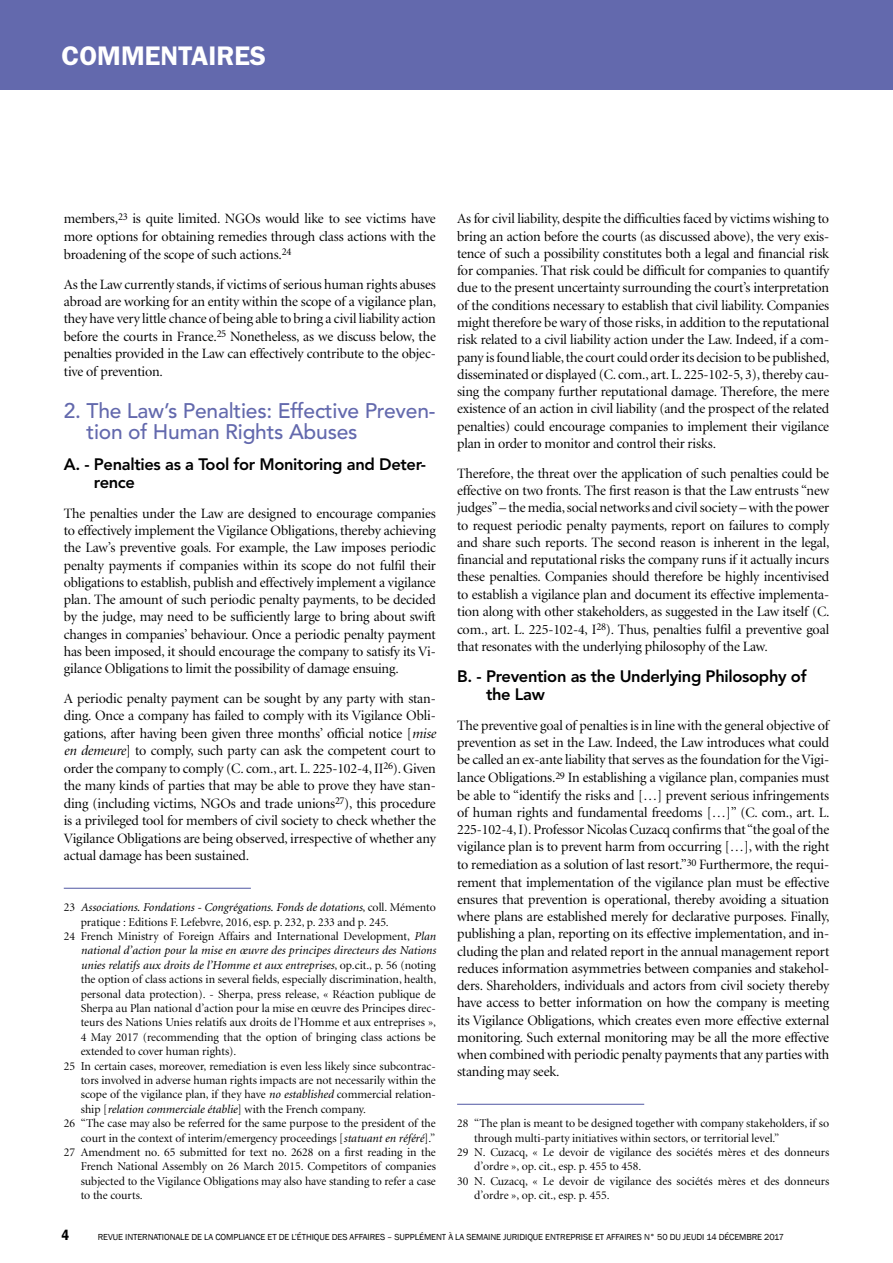
<style>
.page{position:relative;width:893px;height:1263px;background:#fff}
.page>*{position:absolute;margin:0;border:0;box-sizing:border-box;transform-origin:0 0}
.t1{font:600 27px "ITC Franklin Gothic Std";color:#fff}
.t2{font:500 21px/21px "Avenir LT";letter-spacing:-.01em;color:#6369ad}
.t3{font:800 16.5px/18px "Avenir LT";letter-spacing:-.02em;color:#000}
.t4{font:600 condensed 15px "Franklin Gothic";color:#000}
.t5{font:14.25px/17.4px "Minion Display";letter-spacing:-.01em;color:#000;text-align:justify}
.t6{font:12px/14.4px "Minion Display";color:#000}
.t7{font:italic 12px/14.4px "Minion";color:#000}
.t8{font:9px "Franklin Gothic";letter-spacing:-.01em;color:#000}
.s1{font-style:italic}
.s2{font-family:"Minion Display";font-style:normal}
.s3{font-family:"Minion";font-style:italic}
</style>
<div class="page">
<div style="left:0;top:0;width:893px;height:89px;background:#6369ad"></div>
<hr style="left:64px;top:888px;width:187px;height:1px;background:#6369ad">
<hr style="left:457px;top:1104px;width:187px;height:1px;background:#6369ad">
<h1 class="t1" style="left:62px;top:40px;width:206px">COMMENTAIRES</h1>
<p class="t5" style="left:64px;top:211px;width:374px">members,<sup>23</sup> is quite limited. NGOs would like to see victims have more options for obtaining remedies through class actions with the broadening of the scope of such actions.<sup>24</sup></p>
<p class="t5" style="left:64px;top:276px;width:374px">As the Law currently stands, if victims of serious human rights abuses abroad are working for an entity within the scope of a vigilance plan, they have very little chance of being able to bring a civil liability action before the courts in France.<sup>25</sup> Nonetheless, as we discuss below, the penalties provided in the Law can effectively contribute to the objec&shy;tive of prevention.</p>
<h2 class="t2" style="left:87px;top:401px;width:350px;text-indent:-23px">2. The Law’s Penalties: Effective Preven&shy;tion of Human Rights Abuses</h2>
<p class="t3" style="left:94px;top:455px;width:334px;text-indent:-30px">A. - Penalties as a Tool for Monitoring and Deter&shy;rence</p>
<p class="t5" style="left:64px;top:505px;width:374px">The penalties under the Law are designed to encourage companies to effectively implement the Vigilance Obligations, thereby achieving the Law’s preventive goals. For example, the Law imposes periodic penalty payments if companies within its scope do not fulfil their obligations to establish, publish and effectively implement a vigilance plan. The amount of such periodic penalty payments, to be decided by the judge, may need to be sufficiently large to bring about swift changes in companies’ behaviour. Once a periodic penalty payment has been imposed, it should encourage the company to satisfy its Vi&shy;gilance Obligations to limit the possibility of damage ensuing.</p>
<p class="t5" style="left:64px;top:690px;width:374px">A periodic penalty payment can be sought by any party with stan&shy;ding. Once a company has failed to comply with its Vigilance Obli&shy;gations, after having been given three months’ official notice [<span class="s1">mise en demeure</span>] to comply, such party can ask the competent court to order the company to comply (C. com., art. L. 225-102-4, II<sup>26</sup>). Given the many kinds of parties that may be able to prove they have stan&shy;ding (including victims, NGOs and trade unions<sup>27</sup>), this procedure is a privileged tool for members of civil society to check whether the Vigilance Obligations are being observed, irrespective of whether any actual damage has been sustained.</p>
<p class="t7" style="left:64px;top:900px;width:374px"><span class="s2">23</span> Associations. Fondations - Congrégations. Fonds de dotations<span class="s2">, coll. Mémento</span></p>
<p class="t6" style="left:64px;top:915px;width:374px;text-indent:17px">pratique : Editions F. Lefebvre, 2016, esp. p. 232, p. 233 and p. 245.<br>24 French Ministry of Foreign Affairs and International Development, <span class="s3">Plan</span></p>
<p class="t7" style="left:81px;top:944px;width:357px">national d’action pour la mise en œuvre des principes directeurs des Nations unies relatifs aux droits de l’Homme et aux entreprises<span class="s2">, op.cit., p. 56 (noting</span></p>
<p class="t6" style="left:81px;top:972px;width:357px">the option of class actions in several fields, especially discrimination, health,</p>
<p class="t6" style="left:81px;top:987px;width:357px">personal data protection). - Sherpa, press release, « Réaction publique de</p>
<p class="t6" style="left:81px;top:1001px;width:356px">Sherpa au Plan national d’action pour la mise en œuvre des Principes direc-</p>
<p class="t6" style="left:81px;top:1016px;width:357px">teurs des Nations Unies relatifs aux droits de l’Homme et aux entreprises »,</p>
<p class="t6" style="left:81px;top:1030px;width:357px">4 May 2017 (recommending that the option of bringing class actions be</p>
<p class="t6" style="left:81px;top:1044px;width:157px">extended to cover human rights).</p>
<p class="t6" style="left:64px;top:1059px;width:374px">25 In certain cases, moreover, remediation is even less likely since subcontrac-</p>
<p class="t6" style="left:81px;top:1073px;width:357px">tors involved in adverse human rights impacts are not necessarily within the</p>
<p class="t6" style="left:81px;top:1088px;width:357px">scope of the vigilance plan, if they have <span class="s3">no established</span> commercial relation-</p>
<p class="t6" style="left:81px;top:1102px;width:287px">ship [<span class="s3">relation commerciale établie</span>] with the French company.</p>
<p class="t6" style="left:64px;top:1116px;width:373px">26 “The case may also be referred for the same purpose to the president of the</p>
<p class="t6" style="left:81px;top:1131px;width:356px">court in the context of interim/emergency proceedings [<span class="s3">statuant en référé</span>].”</p>
<p class="t6" style="left:64px;top:1145px;width:374px">27 Amendment no. 65 submitted for text no. 2628 on a first reading in the</p>
<p class="t6" style="left:81px;top:1160px;width:357px">French National Assembly on 26 March 2015. Competitors of companies</p>
<p class="t6" style="left:81px;top:1174px;width:357px">subjected to the Vigilance Obligations may also have standing to refer a case</p>
<p class="t6" style="left:81px;top:1188px;width:63px">to the courts.</p>
<p class="t5" style="left:457px;top:211px;width:374px">As for civil liability, despite the difficulties faced by victims wishing to bring an action before the courts (as discussed above), the very exis&shy;tence of such a possibility constitutes both a legal and financial risk for companies. That risk could be difficult for companies to quantify due to the present uncertainty surrounding the court’s interpretation of the conditions necessary to establish that civil liability. Companies might therefore be wary of those risks, in addition to the reputational risk related to a civil liability action under the Law. Indeed, if a com&shy;pany is found liable, the court could order its decision to be published, disseminated or displayed (C. com., art. L. 225-102-5, 3), thereby cau&shy;sing the company further reputational damage. Therefore, the mere existence of an action in civil liability (and the prospect of the related penalties) could encourage companies to implement their vigilance plan in order to monitor and control their risks.</p>
<p class="t5" style="left:457px;top:465px;width:374px">Therefore, the threat over the application of such penalties could be effective on two fronts. The first reason is that the Law entrusts “new judges” – the media, social networks and civil society – with the power to request periodic penalty payments, report on failures to comply and share such reports. The second reason is inherent in the legal, financial and reputational risks the company runs if it actually incurs these penalties. Companies should therefore be highly incentivised to establish a vigilance plan and document its effective implementa&shy;tion along with other stakeholders, as suggested in the Law itself (C. com., art. L. 225-102-4, I<sup>28</sup>). Thus, penalties fulfil a preventive goal that resonates with the underlying philosophy of the Law.</p>
<p class="t3" style="left:486px;top:667px;width:322px;text-indent:-29px">B. - Prevention as the Underlying Philosophy of the Law</p>
<p class="t5" style="left:457px;top:717px;width:374px">The preventive goal of penalties is in line with the general objective of prevention as set in the Law. Indeed, the Law introduces what could be called an ex-ante liability that serves as the foundation for the Vigi&shy;lance Obligations.<sup>29</sup> In establishing a vigilance plan, companies must be able to “identify the risks and […] prevent serious infringements of human rights and fundamental freedoms […]” (C. com., art. L.<br>225-102-4, I). Professor Nicolas Cuzacq confirms that “the goal of the vigilance plan is to prevent harm from occurring […], with the right to remediation as a solution of last resort.”<sup>30</sup> Furthermore, the requi&shy;rement that implementation of the vigilance plan must be effective ensures that prevention is operational, thereby avoiding a situation where plans are established merely for declarative purposes. Finally, publishing a plan, reporting on its effective implementation, and in&shy;cluding the plan and related report in the annual management report reduces information asymmetries between companies and stakehol&shy;ders. Shareholders, individuals and actors from civil society thereby have access to better information on how the company is meeting its Vigilance Obligations, which creates even more effective external monitoring. Such external monitoring may be all the more effective when combined with periodic penalty payments that any parties with standing may seek.</p>
<p class="t6" style="left:457px;top:1116px;width:374px">28 “The plan is meant to be designed together with company stakeholders, if so</p>
<p class="t6" style="left:474px;top:1131px;width:307px">through multi-party initiatives within sectors, or territorial level.”</p>
<p class="t6" style="left:457px;top:1145px;width:374px">29 N. Cuzacq, « Le devoir de vigilance des sociétés mères et des donneurs</p>
<p class="t6" style="left:474px;top:1160px;width:169px">d’ordre », op. cit., esp. p. 455 to 458.</p>
<p class="t6" style="left:457px;top:1174px;width:374px">30 N. Cuzacq, « Le devoir de vigilance des sociétés mères et des donneurs</p>
<p class="t6" style="left:474px;top:1188px;width:137px">d’ordre », op. cit., esp. p. 455.</p>
<p class="t4" style="left:62px;top:1225px;width:9px">4</p>
<p class="t8" style="left:98px;top:1231px;width:688px">REVUE INTERNATIONALE DE LA COMPLIANCE ET DE L’ÉTHIQUE DES AFFAIRES – SUPPLÉMENT À LA SEMAINE JURIDIQUE ENTREPRISE ET AFFAIRES N° 50 DU JEUDI 14 DÉCEMBRE 2017</p>
</div>
